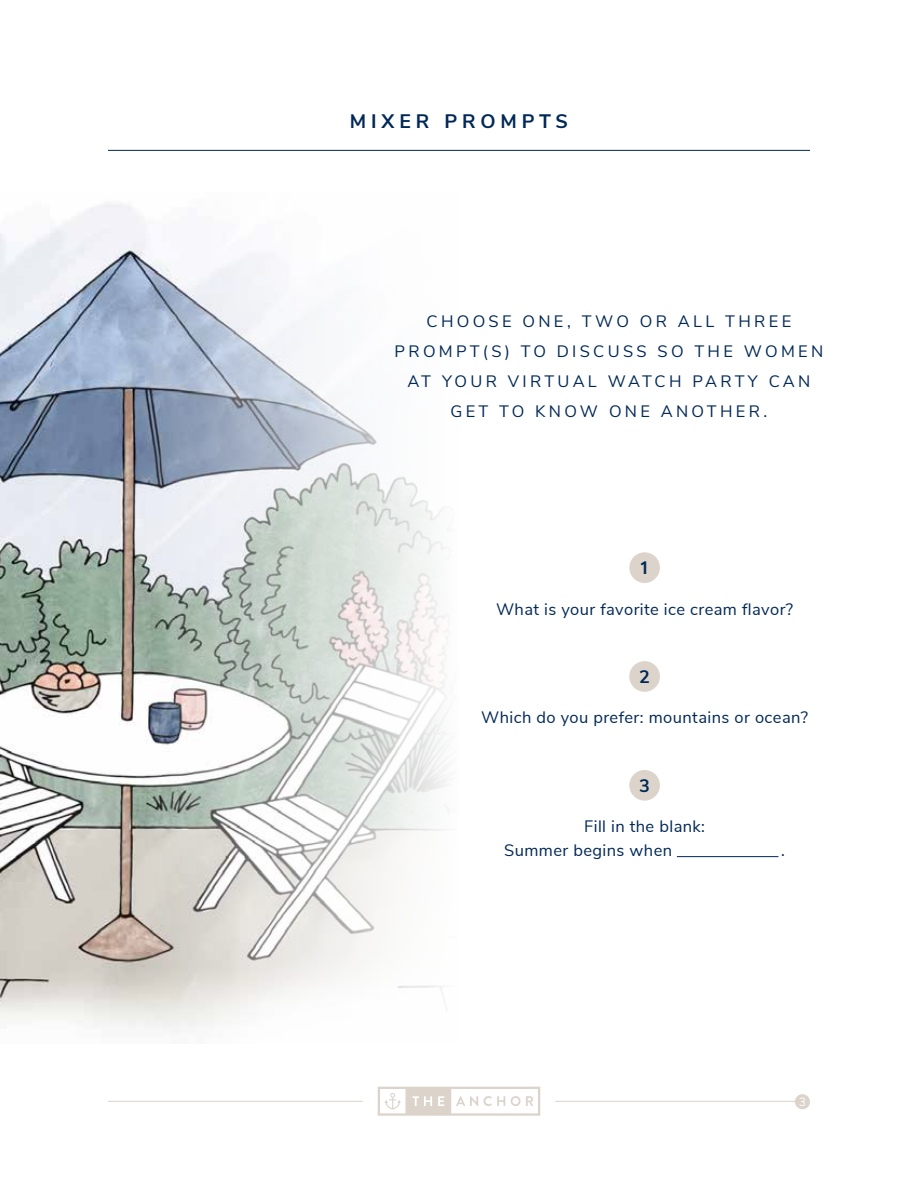
<style>
.page{position:relative;width:918px;height:1188px;background:#fff}
.page>*{position:absolute;margin:0;border:0;box-sizing:border-box;transform-origin:0 0}
.t1{font:700 19.5px "Nunito Sans";letter-spacing:.25em;color:#002856}
.t2{font:700 18px "Nunito Sans";color:#002856}
.t3{font:16.5px/24px "Nunito Sans";letter-spacing:.025em;color:#002856}
.t4{font:16.5px/30px "Nunito Sans";letter-spacing:.2em;color:#002856;text-align:center}
.t5{font:12px "Nunito Sans";color:#fff}
</style>
<div class="page">
<hr style="left:555px;top:1101px;width:255px;height:1px;background:#dcd3cb">
<hr style="left:108px;top:1101px;width:255px;height:1px;background:#dcd3cb">
<svg style="left:378px;top:1087px;width:162px;height:29px"></svg>
<div style="left:795px;top:1094px;width:15px;height:15px;background:#dcd3cb;border-radius:50%"></div>
<img style="left:0;top:203px;width:448px;height:829px">
<hr style="left:108px;top:150px;width:702px;height:1px;background:#002856">
<div style="left:629px;top:552px;width:31px;height:31px;background:#dcd3cb;border-radius:50%"></div>
<div style="left:629px;top:661px;width:31px;height:31px;background:#dcd3cb;border-radius:50%"></div>
<div style="left:629px;top:770px;width:31px;height:31px;background:#dcd3cb;border-radius:50%"></div>
<hr style="left:677px;top:856px;width:101px;height:1px;background:#002856">
<p class="t1" style="left:350px;top:107px;width:220px">MIXER PROMPTS</p>
<p class="t4" style="left:395px;top:305px;width:430px">CHOOSE ONE, TWO OR ALL THREE<br>PROMPT(S) TO DISCUSS SO THE WOMEN<br>AT YOUR VIRTUAL WATCH PARTY CAN<br>GET TO KNOW ONE ANOTHER.</p>
<p class="t2" style="left:639px;top:555px;width:12px">1</p>
<p class="t3" style="left:496px;top:596px;width:299px">What is your favorite ice cream flavor?</p>
<p class="t2" style="left:639px;top:663px;width:12px">2</p>
<p class="t3" style="left:481px;top:705px;width:328px">Which do you prefer: mountains or ocean?</p>
<p class="t2" style="left:639px;top:772px;width:12px">3</p>
<p class="t3" style="left:504px;top:814px;width:202px;text-indent:80px">Fill in the blank:<br>Summer begins when</p>
<p class="t3" style="left:781px;top:838px;width:5px">.</p>
<p class="t5" style="left:799px;top:1093px;width:9px">3</p>
</div>
